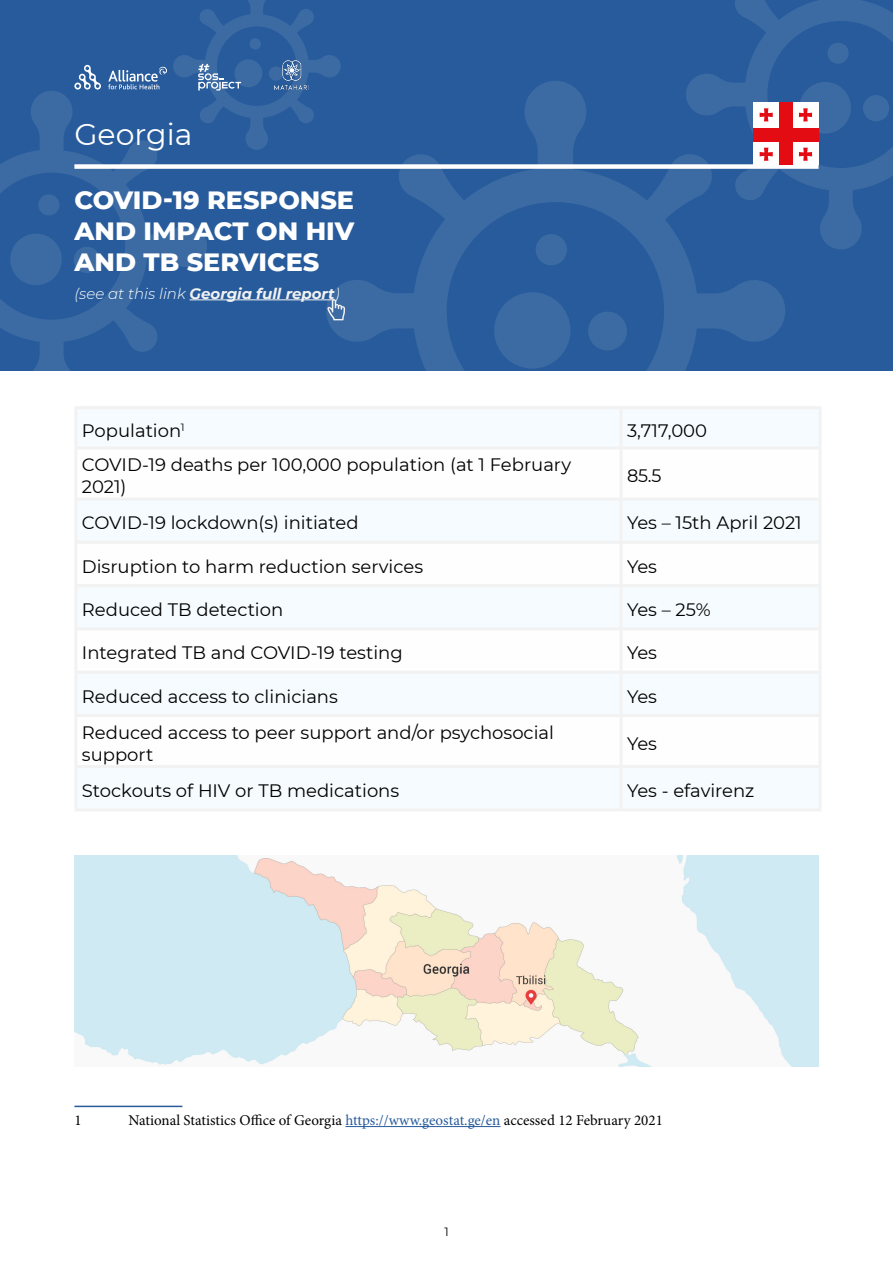
<style>
.page{position:relative;width:893px;height:1263px;background:#fff}
.page>*{position:absolute;margin:0;border:0;box-sizing:border-box;transform-origin:0 0}
.t1{font:30px "Montserrat";color:#fff}
.t2{font:800 25.5px/30.6px "Montserrat";color:#fff;text-align:justify}
.t3{font:18px/21.6px "Montserrat";color:#000}
.t4{font:15px "Minion Pro";color:#000}
.t5{font:italic 700 15px "Montserrat";color:#f2f2f2}
.t6{font:12px "Montserrat";color:#000}
.s1{font-weight:300;color:#fff}
.s2{color:#275b9b}
</style>
<div class="page">
<div style="left:0;top:0;width:893px;height:371px;background:#275b9b"></div>
<svg style="left:691px;top:0;width:202px;height:249px"></svg>
<div style="left:827px;top:43px;width:22px;height:21px;background:#3c6ba4;border-radius:50%"></div>
<div style="left:863px;top:95px;width:26px;height:26px;background:#3c6ba4;border-radius:50%"></div>
<div style="left:799px;top:82px;width:52px;height:52px;background:#3c6ba4;border-radius:50%"></div>
<svg style="left:0;top:91px;width:207px;height:280px"></svg>
<div style="left:38px;top:194px;width:21px;height:21px;background:#3c6ba4;border-radius:50%"></div>
<div style="left:74px;top:247px;width:26px;height:26px;background:#3c6ba4;border-radius:50%"></div>
<div style="left:10px;top:234px;width:52px;height:51px;background:#3c6ba4;border-radius:50%"></div>
<svg style="left:322px;top:81px;width:463px;height:290px"></svg>
<div style="left:536px;top:234px;width:31px;height:31px;background:#3c6ba4;border-radius:50%"></div>
<div style="left:588px;top:312px;width:39px;height:38px;background:#3c6ba4;border-radius:50%"></div>
<div style="left:494px;top:292px;width:76px;height:77px;background:#3c6ba4;border-radius:50%"></div>
<hr style="left:190px;top:299px;width:145px;height:1px;background:#f2f2f2">
<div style="left:77px;top:409px;width:742px;height:399px;background:#f5fbfe"></div>
<svg style="left:77px;top:449px;width:742px;height:316px"></svg>
<hr style="left:74px;top:406px;width:547px;height:3px;background:#f2f2f2">
<hr style="left:74px;top:409px;width:3px;height:37px;background:#f2f2f2">
<hr style="left:621px;top:406px;width:201px;height:3px;background:#f2f2f2">
<hr style="left:620px;top:409px;width:3px;height:37px;background:#f2f2f2">
<hr style="left:819px;top:409px;width:3px;height:37px;background:#f2f2f2">
<hr style="left:74px;top:446px;width:547px;height:3px;background:#f2f2f2">
<hr style="left:74px;top:449px;width:3px;height:48px;background:#f2f2f2">
<hr style="left:621px;top:446px;width:201px;height:3px;background:#f2f2f2">
<hr style="left:620px;top:449px;width:3px;height:48px;background:#f2f2f2">
<hr style="left:819px;top:449px;width:3px;height:48px;background:#f2f2f2">
<hr style="left:74px;top:497px;width:547px;height:3px;background:#f2f2f2">
<hr style="left:74px;top:500px;width:3px;height:41px;background:#f2f2f2">
<hr style="left:621px;top:497px;width:201px;height:3px;background:#f2f2f2">
<hr style="left:620px;top:500px;width:3px;height:41px;background:#f2f2f2">
<hr style="left:819px;top:500px;width:3px;height:41px;background:#f2f2f2">
<hr style="left:74px;top:541px;width:547px;height:3px;background:#f2f2f2">
<hr style="left:74px;top:544px;width:3px;height:40px;background:#f2f2f2">
<hr style="left:621px;top:541px;width:201px;height:3px;background:#f2f2f2">
<hr style="left:620px;top:544px;width:3px;height:40px;background:#f2f2f2">
<hr style="left:819px;top:544px;width:3px;height:40px;background:#f2f2f2">
<hr style="left:74px;top:584px;width:547px;height:3px;background:#f2f2f2">
<hr style="left:74px;top:587px;width:3px;height:40px;background:#f2f2f2">
<hr style="left:621px;top:584px;width:201px;height:3px;background:#f2f2f2">
<hr style="left:620px;top:587px;width:3px;height:40px;background:#f2f2f2">
<hr style="left:819px;top:587px;width:3px;height:40px;background:#f2f2f2">
<hr style="left:74px;top:627px;width:547px;height:3px;background:#f2f2f2">
<hr style="left:74px;top:630px;width:3px;height:41px;background:#f2f2f2">
<hr style="left:621px;top:627px;width:201px;height:3px;background:#f2f2f2">
<hr style="left:620px;top:630px;width:3px;height:41px;background:#f2f2f2">
<hr style="left:819px;top:630px;width:3px;height:41px;background:#f2f2f2">
<hr style="left:74px;top:671px;width:547px;height:3px;background:#f2f2f2">
<hr style="left:74px;top:674px;width:3px;height:40px;background:#f2f2f2">
<hr style="left:621px;top:671px;width:201px;height:3px;background:#f2f2f2">
<hr style="left:620px;top:674px;width:3px;height:40px;background:#f2f2f2">
<hr style="left:819px;top:674px;width:3px;height:40px;background:#f2f2f2">
<hr style="left:74px;top:714px;width:547px;height:3px;background:#f2f2f2">
<hr style="left:74px;top:717px;width:3px;height:48px;background:#f2f2f2">
<hr style="left:621px;top:714px;width:201px;height:3px;background:#f2f2f2">
<hr style="left:620px;top:717px;width:3px;height:48px;background:#f2f2f2">
<hr style="left:819px;top:717px;width:3px;height:48px;background:#f2f2f2">
<hr style="left:74px;top:765px;width:547px;height:3px;background:#f2f2f2">
<hr style="left:74px;top:768px;width:3px;height:40px;background:#f2f2f2">
<hr style="left:621px;top:765px;width:201px;height:3px;background:#f2f2f2">
<hr style="left:620px;top:768px;width:3px;height:40px;background:#f2f2f2">
<hr style="left:819px;top:768px;width:3px;height:40px;background:#f2f2f2">
<hr style="left:74px;top:808px;width:547px;height:3px;background:#f2f2f2">
<hr style="left:621px;top:808px;width:201px;height:3px;background:#f2f2f2">
<hr style="left:345px;top:1126px;width:155px;height:1px;background:#275b9b">
<hr style="left:74px;top:1106px;width:108px;height:1px;background:#275b9b">
<svg style="left:74px;top:65px;width:27px;height:25px"></svg>
<svg style="left:108px;top:0;width:233px;height:151px"></svg>
<img style="left:275px;top:61px;width:34px;height:29px">
<div style="left:74px;top:164px;width:745px;height:5px;background:#fff"></div>
<div style="left:753px;top:102px;width:66px;height:62px;background:#fff"></div>
<div style="left:753px;top:128px;width:66px;height:13px;background:#e30c13"></div>
<div style="left:779px;top:102px;width:13px;height:62px;background:#e30c13"></div>
<svg style="left:760px;top:108px;width:13px;height:13px"></svg>
<svg style="left:760px;top:148px;width:13px;height:13px"></svg>
<svg style="left:799px;top:108px;width:13px;height:13px"></svg>
<svg style="left:799px;top:148px;width:13px;height:13px"></svg>
<img style="left:74px;top:855px;width:745px;height:211px">
<svg style="left:327px;top:299px;width:18px;height:21px"></svg>
<h1 class="t1" style="left:74px;top:114px;width:120px">Georgia</h1>
<h2 class="t2" style="left:74px;top:184px;width:281px">COVID-19 RESPONSE AND IMPACT ON HIV AND TB SERVICES</h2>
<p class="t5" style="left:74px;top:283px;width:267px"><span class="s1">(see at this link</span> Georgia full report<span class="s1">)</span></p>
<p class="t3" style="left:82px;top:419px;width:104px">Population<sup>1</sup></p>
<p class="t3" style="left:627px;top:419px;width:82px">3,717,000</p>
<p class="t3" style="left:82px;top:454px;width:491px">COVID-19 deaths per 100,000 population (at 1 February<br>2021)</p>
<p class="t3" style="left:627px;top:464px;width:36px">85.5</p>
<p class="t3" style="left:82px;top:511px;width:278px">COVID-19 lockdown(s) initiated</p>
<p class="t3" style="left:627px;top:511px;width:176px">Yes – 15th April 2021</p>
<p class="t3" style="left:82px;top:555px;width:343px">Disruption to harm reduction services</p>
<p class="t3" style="left:627px;top:555px;width:32px">Yes</p>
<p class="t3" style="left:82px;top:598px;width:203px">Reduced TB detection</p>
<p class="t3" style="left:627px;top:598px;width:85px">Yes – 25%</p>
<p class="t3" style="left:82px;top:641px;width:322px">Integrated TB and COVID-19 testing</p>
<p class="t3" style="left:627px;top:641px;width:32px">Yes</p>
<p class="t3" style="left:82px;top:685px;width:258px">Reduced access to clinicians</p>
<p class="t3" style="left:627px;top:685px;width:32px">Yes</p>
<p class="t3" style="left:82px;top:721px;width:474px">Reduced access to peer support and/or psychosocial support</p>
<p class="t3" style="left:627px;top:732px;width:32px">Yes</p>
<p class="t3" style="left:82px;top:779px;width:319px">Stockouts of HIV or TB medications</p>
<p class="t3" style="left:627px;top:779px;width:129px">Yes - efavirenz</p>
<p class="t4" style="left:74px;top:1110px;width:9px">1</p>
<p class="t4" style="left:128px;top:1110px;width:536px">National Statistics Office of Georgia <span class="s2">https://www.geostat.ge/en</span> accessed 12 February 2021</p>
<p class="t6" style="left:444px;top:1223px;width:6px">1</p>
</div>
